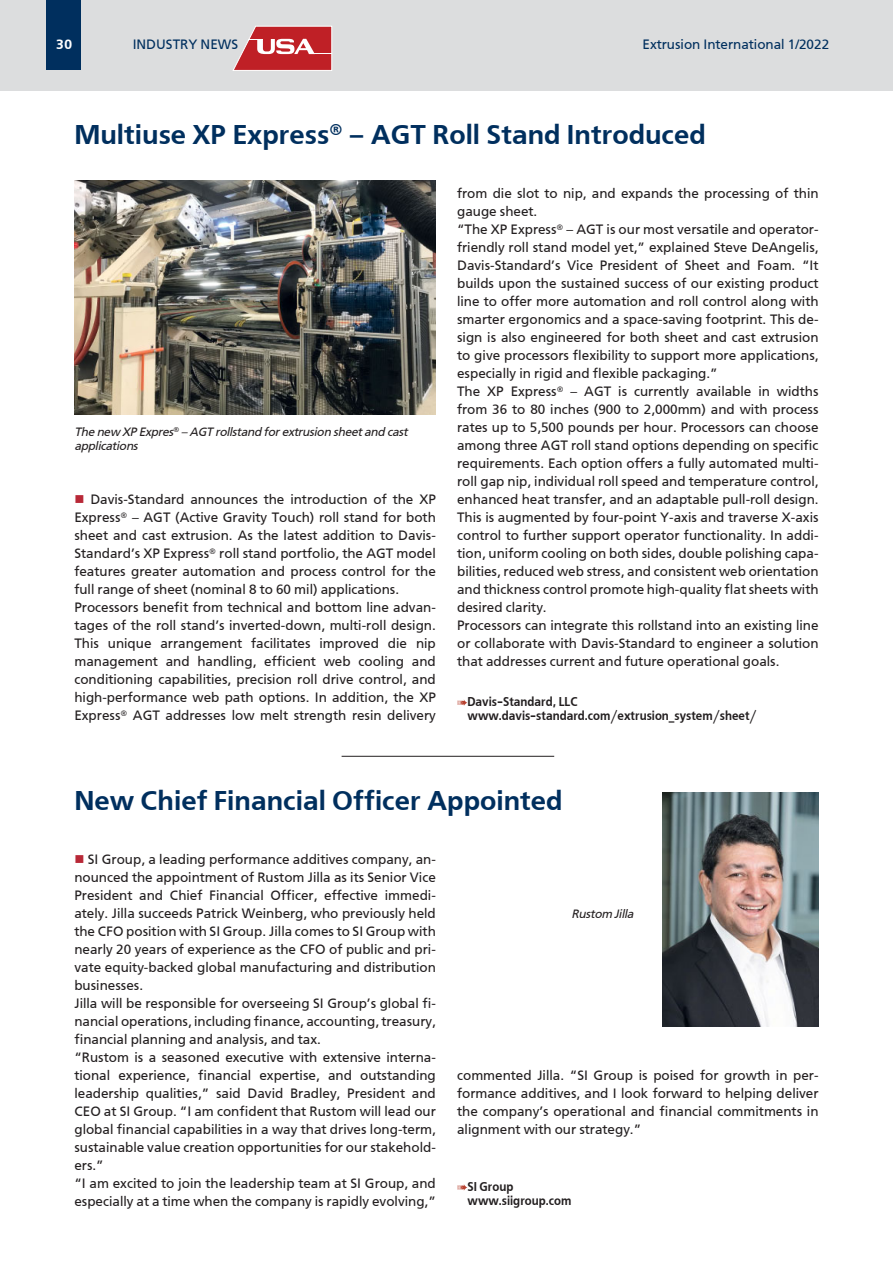
<style>
.page{position:relative;width:893px;height:1263px;background:#fff}
.page>*{position:absolute;margin:0;border:0;box-sizing:border-box;transform-origin:0 0}
.t1{font:700 27px "Frutiger Linotype";color:#002f5e}
.t2{font:13.5px/18px "Frutiger Linotype";color:#231f20}
.t3{font:13.5px "Frutiger Linotype";color:#002f5e}
.t4{font:700 13.5px "Frutiger Linotype";color:#fff}
.t5{font:700 12.75px/14.2px "Frutiger Linotype";color:#231f20;scale:.9 1}
.t6{font:italic 12px/13.5px "Frutiger Linotype";letter-spacing:-.025em;color:#231f20}
</style>
<div class="page">
<div style="left:0;top:0;width:893px;height:90px;background:#dcddde"></div>
<div style="left:47px;top:0;width:34px;height:69px;background:#002f5e"></div>
<svg style="left:233px;top:26px;width:99px;height:45px;background:#cc595d"></svg>
<svg style="left:457px;top:699px;width:10px;height:7px"></svg>
<hr style="left:342px;top:756px;width:212px;height:1px;background:#231f20">
<svg style="left:457px;top:1184px;width:10px;height:7px"></svg>
<img style="left:74px;top:180px;width:361px;height:234px">
<img style="left:662px;top:792px;width:157px;height:234px">
<p class="t4" style="left:56px;top:36px;width:18px">30</p>
<p class="t3" style="left:133px;top:37px;width:107px">INDUSTRY NEWS</p>
<p class="t3" style="left:642px;top:37px;width:188px">Extrusion International 1/2022</p>
<h1 class="t1" style="left:74px;top:119px;width:633px">Multiuse XP Express<sup>®</sup> – AGT Roll Stand Introduced</h1>
<p class="t6" style="left:74px;top:426px;width:335px">The new XP Expres<sup>®</sup> – AGT rollstand for extrusion sheet and cast applications</p>
<p class="t2" style="left:74px;top:490px;width:363px;text-indent:16px">Davis-Standard announces the introduction of the XP Express<sup>®</sup> – AGT (Active Gravity Touch) roll stand for both sheet and cast extrusion. As the latest addition to Davis-Standard’s XP Express<sup>®</sup> roll stand portfolio, the AGT model features greater automation and process control for the full range of sheet (nominal 8 to 60 mil) applications.<br>Processors benefit from technical and bottom line advan&shy;tages of the roll stand’s inverted-down, multi-roll design.<br>This unique arrangement facilitates improved die nip management and handling, efficient web cooling and conditioning capabilities, precision roll drive control, and high-performance web path options. In addition, the XP Express<sup>®</sup> AGT addresses low melt strength resin delivery</p>
<p class="t2" style="left:457px;top:184px;width:363px">from die slot to nip, and expands the processing of thin gauge sheet.<br>“The XP Express<sup>®</sup> – AGT is our most versatile and operator&shy;friendly roll stand model yet,” explained Steve DeAngelis, Davis-Standard’s Vice President of Sheet and Foam. “It builds upon the sustained success of our existing product line to offer more automation and roll control along with smarter ergonomics and a space-saving footprint. This de&shy;sign is also engineered for both sheet and cast extrusion to give processors flexibility to support more applications, especially in rigid and flexible packaging.”<br>The XP Express<sup>®</sup> – AGT is currently available in widths from 36 to 80 inches (900 to 2,000mm) and with process rates up to 5,500 pounds per hour. Processors can choose among three AGT roll stand options depending on specific requirements. Each option offers a fully automated multi&shy;roll gap nip, individual roll speed and temperature control, enhanced heat transfer, and an adaptable pull-roll design.<br>This is augmented by four-point Y-axis and traverse X-axis control to further support operator functionality. In addi&shy;tion, uniform cooling on both sides, double polishing capa&shy;bilities, reduced web stress, and consistent web orientation and thickness control promote high-quality flat sheets with desired clarity.<br>Processors can integrate this rollstand into an existing line or collaborate with Davis-Standard to engineer a solution that addresses current and future operational goals.</p>
<p class="t5" style="left:467px;top:695px;width:323px">Davis-Standard, LLC www.davis-standard.com/extrusion_system/sheet/</p>
<h1 class="t1" style="left:74px;top:785px;width:490px">New Chief Financial Officer Appointed</h1>
<p class="t2" style="left:74px;top:850px;width:363px;text-indent:13px">SI Group, a leading performance additives company, an&shy;nounced the appointment of Rustom Jilla as its Senior Vice President and Chief Financial Officer, effective immedi&shy;ately. Jilla succeeds Patrick Weinberg, who previously held the CFO position with SI Group. Jilla comes to SI Group with nearly 20 years of experience as the CFO of public and pri&shy;vate equity-backed global manufacturing and distribution businesses.<br>Jilla will be responsible for overseeing SI Group’s global fi&shy;nancial operations, including finance, accounting, treasury, financial planning and analysis, and tax.<br>“Rustom is a seasoned executive with extensive interna&shy;tional experience, financial expertise, and outstanding leadership qualities,” said David Bradley, President and CEO at SI Group. “I am confident that Rustom will lead our global financial capabilities in a way that drives long-term, sustainable value creation opportunities for our stakehold&shy;ers.”<br>“I am excited to join the leadership team at SI Group, and especially at a time when the company is rapidly evolving,”</p>
<p class="t6" style="left:571px;top:907px;width:64px">Rustom Jilla</p>
<p class="t2" style="left:457px;top:1066px;width:363px;text-align:justify">commented Jilla. “SI Group is poised for growth in per&shy;formance additives, and I look forward to helping deliver the company’s operational and financial commitments in alignment with our strategy.”</p>
<p class="t5" style="left:467px;top:1179px;width:117px">SI Group www.siigroup.com</p>
</div>
